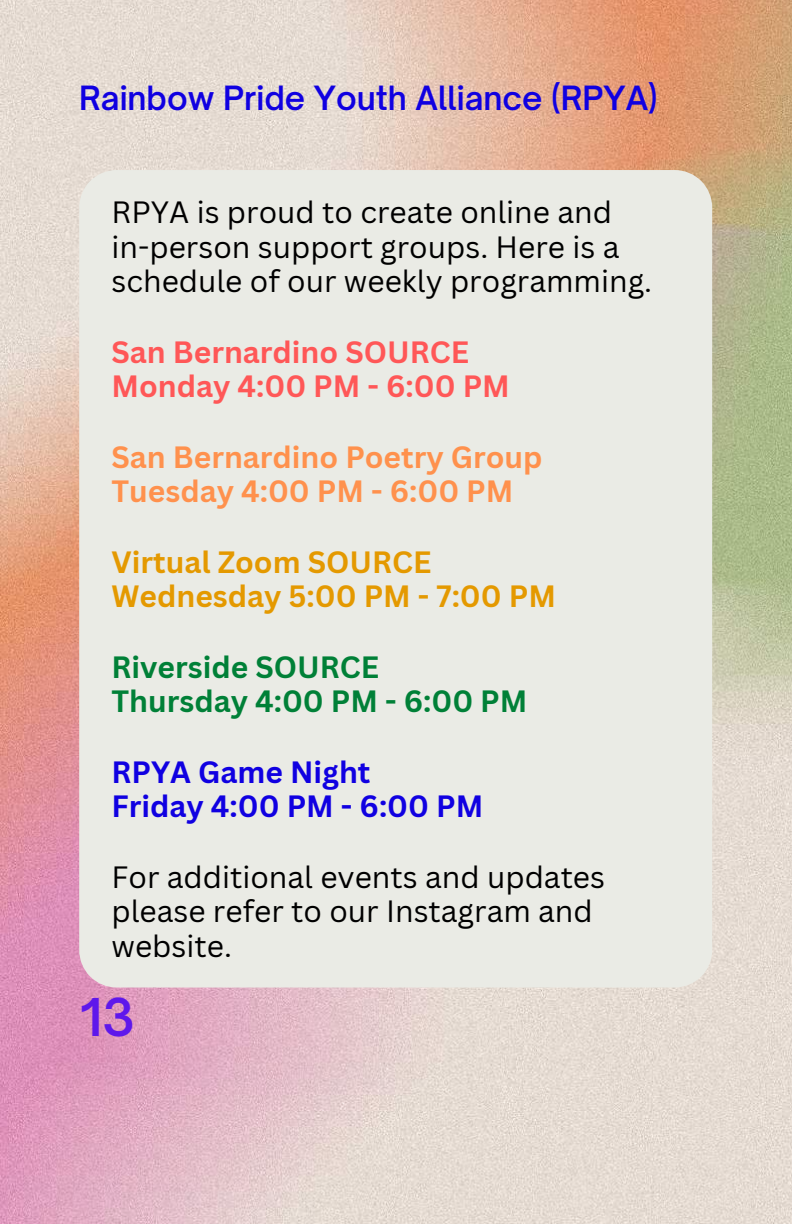
<style>
.page{position:relative;width:792px;height:1224px;background:#fff}
.page>*{position:absolute;margin:0;border:0;box-sizing:border-box;transform-origin:0 0}
.t1{font:600 50px "Open Sauce One";color:#5e17eb}
.t2{font:600 32px "Open Sauce One";color:#1000e1}
.t3{font:30px/34.4px "Canva Sans";color:#000}
.t4{font:700 30px/34.4px "Canva Sans";color:#ff914d}
.t5{font:700 30px/34.4px "Canva Sans";color:#e49900}
.t6{font:700 30px/34.4px "Canva Sans";color:#ff5757}
.t7{font:700 30px/34.4px "Canva Sans";color:#008037}
.t8{font:700 30px/34.4px "Canva Sans";color:#1000e1}
</style>
<div class="page">
<img style="left:0;top:0;width:792px;height:1224px">
<div style="left:79px;top:170px;width:633px;height:818px;background:#eaebe5"></div>
<p class="t2" style="left:79px;top:78px;width:580px">Rainbow Pride Youth Alliance (RPYA)</p>
<p class="t3" style="left:112px;top:195px;width:542px">RPYA is proud to create online and in-person support groups. Here is a schedule of our weekly programming.</p>
<p class="t6" style="left:112px;top:334px;width:400px">San Bernardino SOURCE<br>Monday 4:00 PM - 6:00 PM</p>
<p class="t4" style="left:112px;top:439px;width:433px">San Bernardino Poetry Group<br>Tuesday 4:00 PM - 6:00 PM</p>
<p class="t5" style="left:112px;top:544px;width:446px">Virtual Zoom SOURCE<br>Wednesday 5:00 PM - 7:00 PM</p>
<p class="t7" style="left:112px;top:649px;width:417px">Riverside SOURCE<br>Thursday 4:00 PM - 6:00 PM</p>
<p class="t8" style="left:112px;top:754px;width:373px">RPYA Game Night<br>Friday 4:00 PM - 6:00 PM</p>
<p class="t3" style="left:112px;top:859px;width:495px">For additional events and updates please refer to our Instagram and website.</p>
<h1 class="t1" style="left:80px;top:986px;width:57px">13</h1>
</div>
